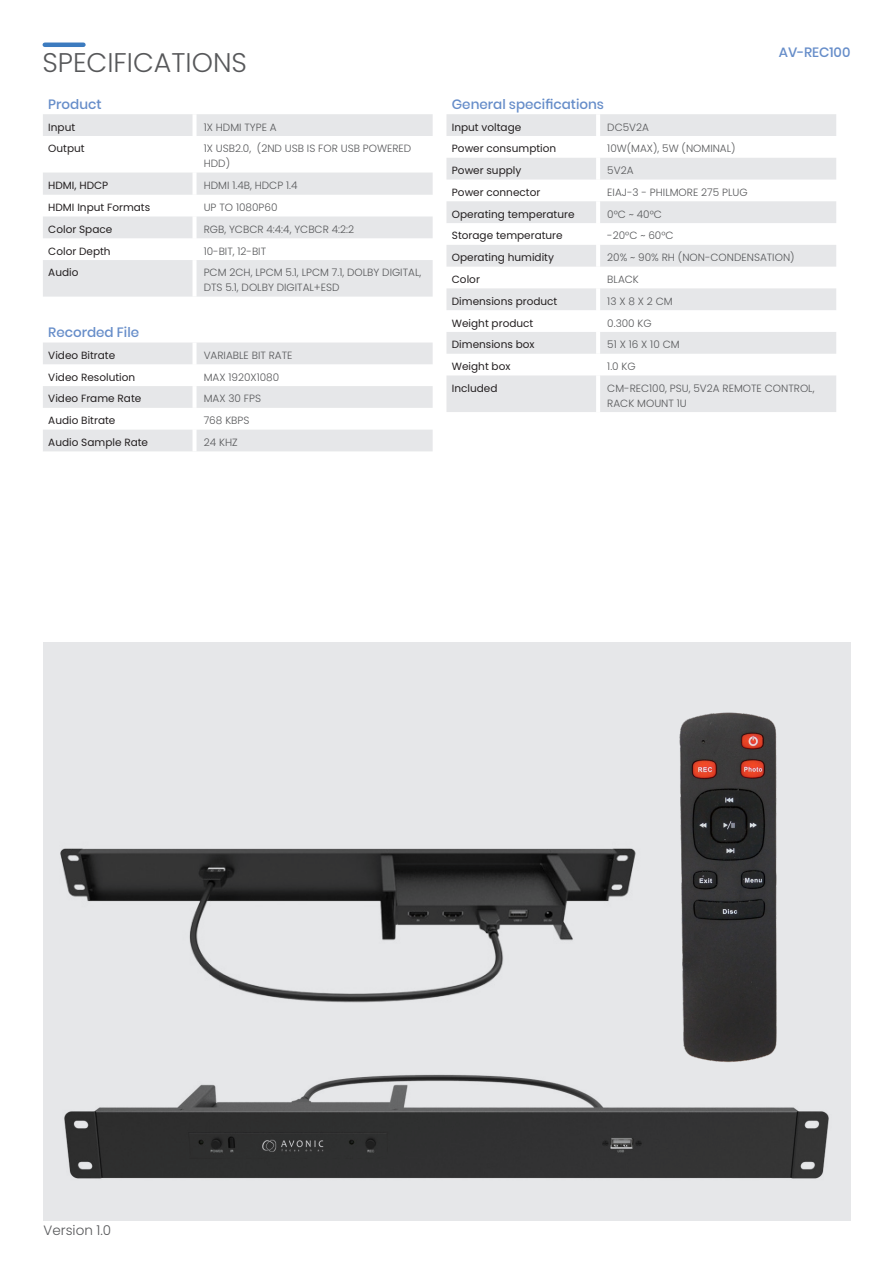
<style>
.page{position:relative;width:893px;height:1263px;background:#fff}
.page>*{position:absolute;margin:0;border:0;box-sizing:border-box;transform-origin:0 0}
.t1{font:300 27px "Poppins";color:#57585a}
.H3_-_blauw_vet___p{font:500 13.5px "Poppins";color:#668dc9}
.t2{font:300 13.5px "Poppins";color:#57585a}
.H3_-_blauw_vet___p_r{font:500 13.5px "Poppins";color:#668dc9}
.tabel_specificaties{font:300 10.5px/14.7px "Poppins";color:#57585a}
.tabel_features{font:10.5px "Poppins";color:#231f20}
</style>
<div class="page">
<hr style="left:45px;top:43px;width:38px;height:4px;background:#3c7bbf">
<svg style="left:43px;top:114px;width:390px;height:337px"></svg>
<hr style="left:193px;top:114px;width:4px;height:22px;background:#fff">
<hr style="left:193px;top:136px;width:4px;height:37px;background:#fff">
<hr style="left:193px;top:173px;width:4px;height:22px;background:#fff">
<hr style="left:193px;top:195px;width:4px;height:21px;background:#fff">
<hr style="left:193px;top:216px;width:4px;height:22px;background:#fff">
<hr style="left:193px;top:238px;width:4px;height:22px;background:#fff">
<hr style="left:193px;top:260px;width:4px;height:37px;background:#fff">
<hr style="left:193px;top:343px;width:4px;height:21px;background:#fff">
<hr style="left:193px;top:364px;width:4px;height:22px;background:#fff">
<hr style="left:193px;top:386px;width:4px;height:22px;background:#fff">
<hr style="left:193px;top:408px;width:4px;height:22px;background:#fff">
<hr style="left:193px;top:430px;width:4px;height:21px;background:#fff">
<svg style="left:446px;top:114px;width:390px;height:298px;fill:#e6e7e9"></svg>
<hr style="left:596px;top:114px;width:4px;height:22px;background:#fff">
<hr style="left:596px;top:136px;width:4px;height:22px;background:#fff">
<hr style="left:596px;top:158px;width:4px;height:22px;background:#fff">
<hr style="left:596px;top:180px;width:4px;height:21px;background:#fff">
<hr style="left:596px;top:201px;width:4px;height:22px;background:#fff">
<hr style="left:596px;top:223px;width:4px;height:22px;background:#fff">
<hr style="left:596px;top:245px;width:4px;height:22px;background:#fff">
<hr style="left:596px;top:267px;width:4px;height:21px;background:#fff">
<hr style="left:596px;top:288px;width:4px;height:22px;background:#fff">
<hr style="left:596px;top:310px;width:4px;height:22px;background:#fff">
<hr style="left:596px;top:332px;width:4px;height:22px;background:#fff">
<hr style="left:596px;top:354px;width:4px;height:21px;background:#fff">
<hr style="left:596px;top:375px;width:4px;height:37px;background:#fff">
<div style="left:43px;top:642px;width:807px;height:578px;background:#e6e7e9"></div>
<img style="left:52px;top:1046px;width:789px;height:145px">
<img style="left:52px;top:829px;width:580px;height:196px">
<img style="left:632px;top:695px;width:184px;height:387px">
<h1 class="t1" style="left:42px;top:47px;width:206px">SPECIFICATIONS</h1>
<p class="H3_-_blauw_vet___p" style="left:48px;top:96px;width:55px">Product</p>
<p class="tabel_features" style="left:48px;top:121px;width:28px">Input</p>
<p class="tabel_specificaties" style="left:204px;top:120px;width:75px">1X HDMI TYPE A</p>
<p class="tabel_features" style="left:48px;top:143px;width:38px">Output</p>
<p class="tabel_specificaties" style="left:204px;top:141px;width:209px">1X USB2.0, (2ND USB IS FOR USB POWERED<br>HDD)</p>
<p class="tabel_features" style="left:48px;top:179px;width:62px">HDMI, HDCP</p>
<p class="tabel_specificaties" style="left:204px;top:178px;width:95px">HDMI 1.4B, HDCP 1.4</p>
<p class="tabel_features" style="left:48px;top:201px;width:103px">HDMI Input Formats</p>
<p class="tabel_specificaties" style="left:204px;top:200px;width:75px">UP TO 1080P60</p>
<p class="tabel_features" style="left:48px;top:223px;width:66px">Color Space</p>
<p class="tabel_specificaties" style="left:204px;top:222px;width:152px">RGB, YCBCR 4:4:4, YCBCR 4:2:2</p>
<p class="tabel_features" style="left:48px;top:245px;width:64px">Color Depth</p>
<p class="tabel_specificaties" style="left:204px;top:244px;width:64px">10-BIT, 12-BIT</p>
<p class="tabel_features" style="left:48px;top:267px;width:32px">Audio</p>
<p class="tabel_specificaties" style="left:204px;top:265px;width:219px">PCM 2CH, LPCM 5.1, LPCM 7.1, DOLBY DIGITAL,<br>DTS 5.1, DOLBY DIGITAL+ESD</p>
<p class="H3_-_blauw_vet___p" style="left:48px;top:325px;width:92px">Recorded File</p>
<p class="tabel_features" style="left:48px;top:349px;width:69px">Video Bitrate</p>
<p class="tabel_specificaties" style="left:204px;top:348px;width:90px">VARIABLE BIT RATE</p>
<p class="tabel_features" style="left:48px;top:371px;width:89px">Video Resolution</p>
<p class="tabel_specificaties" style="left:204px;top:370px;width:77px">MAX 1920X1080</p>
<p class="tabel_features" style="left:48px;top:393px;width:95px">Video Frame Rate</p>
<p class="tabel_specificaties" style="left:204px;top:391px;width:59px">MAX 30 FPS</p>
<p class="tabel_features" style="left:48px;top:414px;width:69px">Audio Bitrate</p>
<p class="tabel_specificaties" style="left:204px;top:413px;width:47px">768 KBPS</p>
<p class="tabel_features" style="left:48px;top:436px;width:101px">Audio Sample Rate</p>
<p class="tabel_specificaties" style="left:204px;top:435px;width:35px">24 KHZ</p>
<p class="H3_-_blauw_vet___p_r" style="left:779px;top:44px;width:73px">AV-REC100</p>
<p class="H3_-_blauw_vet___p" style="left:452px;top:96px;width:154px">General specifications</p>
<p class="tabel_features" style="left:452px;top:121px;width:71px">Input voltage</p>
<p class="tabel_specificaties" style="left:607px;top:120px;width:43px">DC5V2A</p>
<p class="tabel_features" style="left:452px;top:143px;width:106px">Power consumption</p>
<p class="tabel_specificaties" style="left:607px;top:141px;width:130px">10W(MAX), 5W (NOMINAL)</p>
<p class="tabel_features" style="left:452px;top:164px;width:71px">Power supply</p>
<p class="tabel_specificaties" style="left:607px;top:163px;width:28px">5V2A</p>
<p class="tabel_features" style="left:452px;top:186px;width:90px">Power connector</p>
<p class="tabel_specificaties" style="left:607px;top:185px;width:142px">EIAJ-3 - PHILMORE 275 PLUG</p>
<p class="tabel_features" style="left:452px;top:208px;width:124px">Operating temperature</p>
<p class="tabel_specificaties" style="left:607px;top:207px;width:56px">0°C ~ 40°C</p>
<p class="tabel_features" style="left:452px;top:230px;width:112px">Storage temperature</p>
<p class="tabel_specificaties" style="left:607px;top:228px;width:68px">-20°C ~ 60°C</p>
<p class="tabel_features" style="left:452px;top:251px;width:104px">Operating humidity</p>
<p class="tabel_specificaties" style="left:607px;top:250px;width:189px">20% ~ 90% RH (NON-CONDENSATION)</p>
<p class="tabel_features" style="left:452px;top:273px;width:30px">Color</p>
<p class="tabel_specificaties" style="left:607px;top:272px;width:33px">BLACK</p>
<p class="tabel_features" style="left:452px;top:295px;width:107px">Dimensions product</p>
<p class="tabel_specificaties" style="left:607px;top:294px;width:67px">13 X 8 X 2 CM</p>
<p class="tabel_features" style="left:452px;top:317px;width:83px">Weight product</p>
<p class="tabel_specificaties" style="left:607px;top:316px;width:46px">0.300 KG</p>
<p class="tabel_features" style="left:452px;top:339px;width:84px">Dimensions box</p>
<p class="tabel_specificaties" style="left:607px;top:337px;width:74px">51 X 16 X 10 CM</p>
<p class="tabel_features" style="left:452px;top:360px;width:60px">Weight box</p>
<p class="tabel_specificaties" style="left:607px;top:359px;width:30px">1.0 KG</p>
<p class="tabel_features" style="left:452px;top:382px;width:47px">Included</p>
<p class="tabel_specificaties" style="left:607px;top:381px;width:209px">CM-REC100, PSU, 5V2A REMOTE CONTROL,<br>RACK MOUNT 1U</p>
<p class="t2" style="left:44px;top:1222px;width:69px">Version 1.0</p>
</div>
